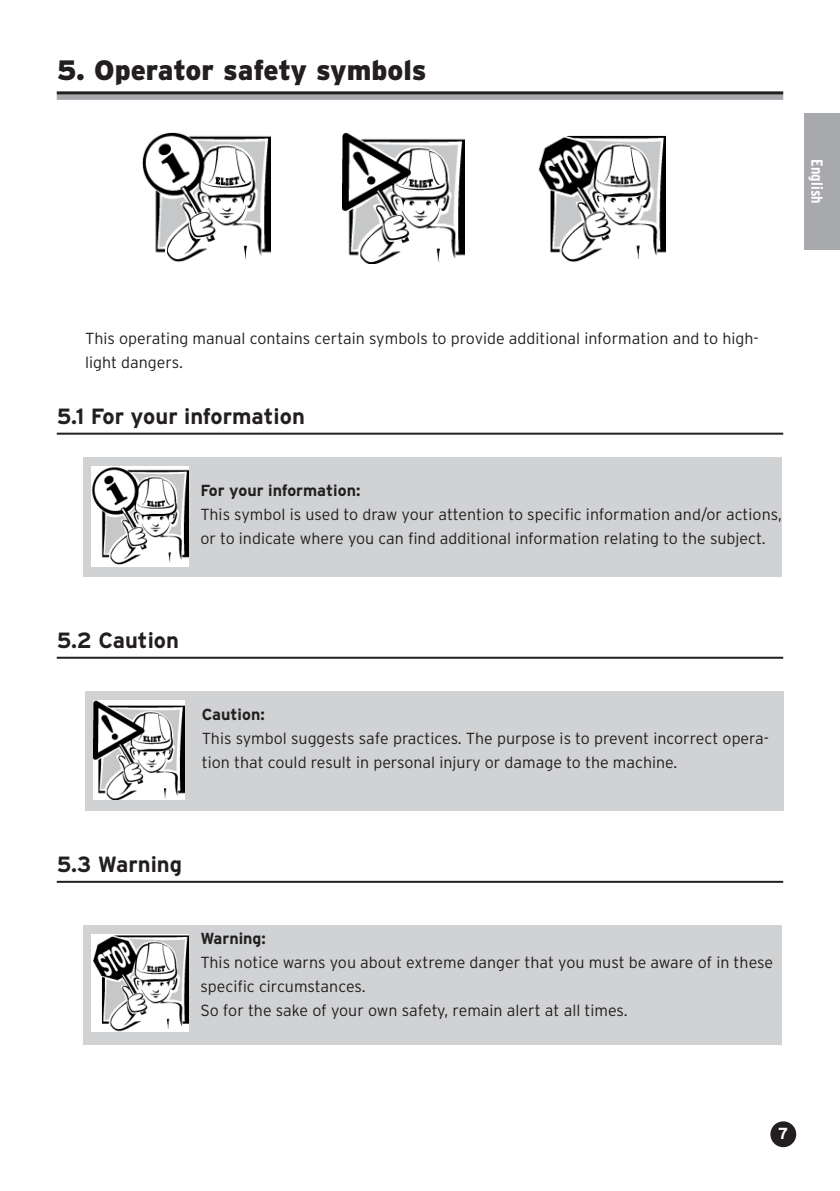
<style>
.page{position:relative;width:840px;height:1191px;background:#fff}
.page>*{position:absolute;margin:0;border:0;box-sizing:border-box;transform-origin:0 0}
.t1{font:900 28px "Interstate";color:#231f20}
.t2{font:700 22px "Interstate";color:#231f20}
.t3{font:300 16px/24px "Interstate";color:#231f20}
.t4{font:700 16px "Interstate";color:#231f20}
.t5{font:700 condensed 16px "Interstate";color:#fff}
.t6{font:700 16px "Interstate";color:#fff}
</style>
<div class="page">
<img style="left:142px;top:132px;width:129px;height:130px">
<img style="left:342px;top:133px;width:122px;height:131px">
<img style="left:538px;top:135px;width:127px;height:127px">
<div style="left:84px;top:457px;width:697px;height:119px;background:#d1d2d4"></div>
<img style="left:92px;top:467px;width:97px;height:99px">
<div style="left:85px;top:691px;width:697px;height:119px;background:#d1d2d4"></div>
<img style="left:93px;top:701px;width:91px;height:98px">
<div style="left:84px;top:925px;width:697px;height:119px;background:#d1d2d4"></div>
<img style="left:92px;top:935px;width:97px;height:96px">
<div style="left:771px;top:1122px;width:23px;height:24px;background:#231f20;border-radius:50%"></div>
<div style="left:770px;top:1121px;width:25px;height:26px;border:2px solid #231f20;border-radius:50%"></div>
<div style="left:803px;top:113px;width:36px;height:136px;background:#a8a9ad"></div>
<div style="left:57px;top:94px;width:725px;height:6px;background:#a8a9ad"></div>
<hr style="left:57px;top:91px;width:725px;height:3px;background:#231f20">
<hr style="left:57px;top:433px;width:725px;height:2px;background:#231f20">
<hr style="left:57px;top:657px;width:725px;height:2px;background:#231f20">
<hr style="left:57px;top:881px;width:725px;height:2px;background:#231f20">
<h1 class="t1" style="left:57px;top:59px;width:371px">5. Operator safety symbols</h1>
<p class="t5" style="left:822px;top:159px;width:46px;rotate:90deg">English</p>
<p class="t3" style="left:85px;top:327px;width:674px">This operating manual contains certain symbols to provide additional information and to high&shy;light dangers.</p>
<h2 class="t2" style="left:57px;top:407px;width:249px">5.1 For your information</h2>
<p class="t4" style="left:200px;top:483px;width:161px">For your information:</p>
<p class="t3" style="left:200px;top:503px;width:582px">This symbol is used to draw your attention to specific information and/or actions, or to indicate where you can find additional information relating to the subject.</p>
<h2 class="t2" style="left:57px;top:631px;width:124px">5.2 Caution</h2>
<p class="t4" style="left:202px;top:707px;width:64px">Caution:</p>
<p class="t3" style="left:202px;top:727px;width:568px">This symbol suggests safe practices. The purpose is to prevent incorrect opera&shy;tion that could result in personal injury or damage to the machine.</p>
<h2 class="t2" style="left:57px;top:855px;width:127px">5.3 Warning</h2>
<p class="t4" style="left:200px;top:931px;width:67px">Warning:</p>
<p class="t3" style="left:200px;top:951px;width:574px">This notice warns you about extreme danger that you must be aware of in these specific circumstances.<br>So for the sake of your own safety, remain alert at all times.</p>
<p class="t6" style="left:777px;top:1126px;width:12px">7</p>
</div>
